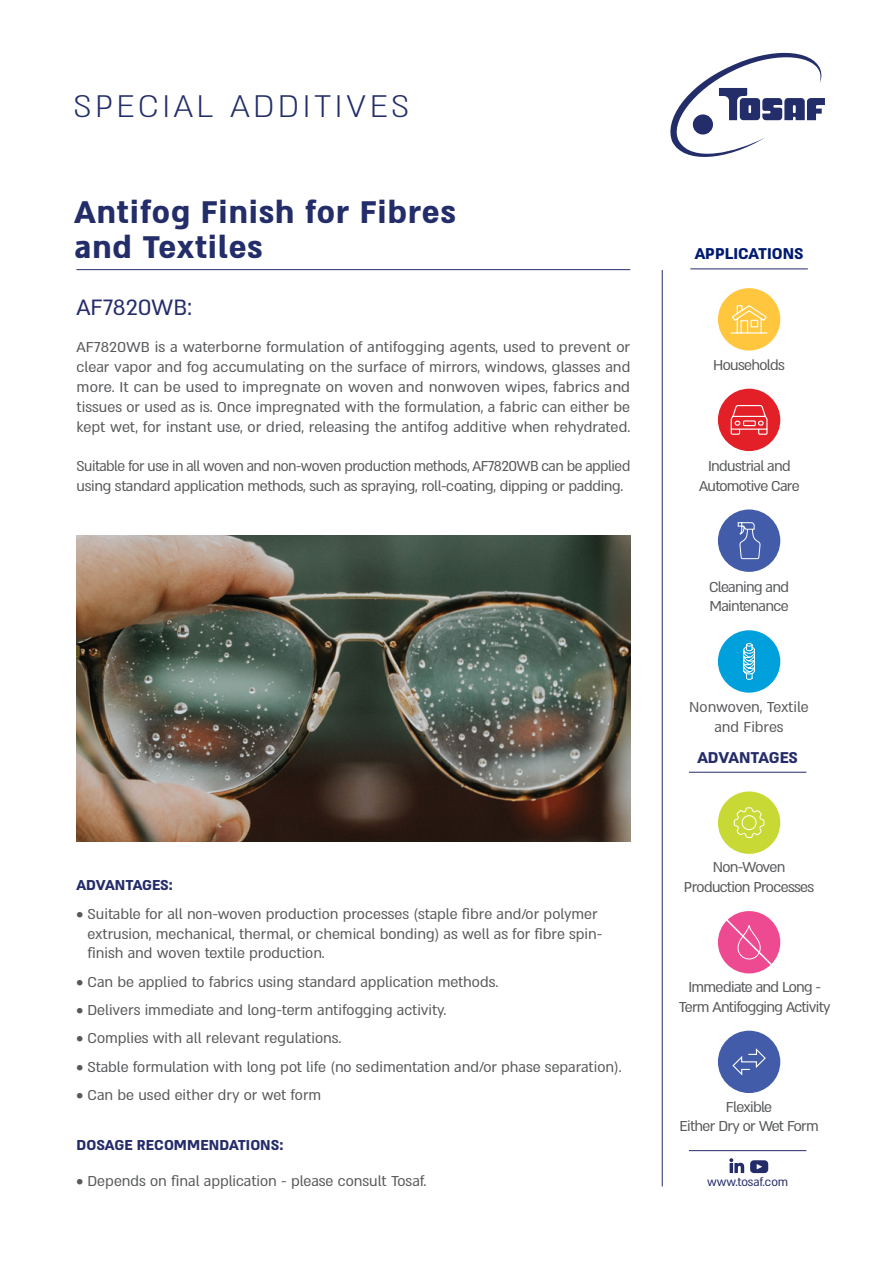
<style>
.page{position:relative;width:893px;height:1263px;background:#fff}
.page>*{position:absolute;margin:0;border:0;box-sizing:border-box;transform-origin:0 0}
.t1{font:700 36px/34.2px "Almoni Neue DL4.0 AAA";letter-spacing:.02em;color:#222d69}
.t2{font:300 36px "Almoni Neue DL4.0 AAA";letter-spacing:.1em;color:#222d69}
.t3{font:25.5px "Almoni Neue DL4.0 AAA";color:#252c6a}
.t4{font:700 18px "Almoni Neue DL4.0 AAA";color:#001a71}
.t5{font:700 18px "Almoni Neue DL4.0 AAA";letter-spacing:-.015em;color:#252c6a}
.t6{font:16.5px/19.8px "Almoni Neue DL4.0 AAA";letter-spacing:-.005em;color:#58595b;text-align:justify}
.t7{font:16.5px/19.8px "Almoni Neue DL4.0 AAA";letter-spacing:-.04em;color:#58595b;text-align:center}
.t8{font:16.5px/19.8px "Almoni Neue DL4.0 AAA";letter-spacing:-.025em;color:#58595b}
.t9{font:700 16.5px "Almoni Neue DL4.0 AAA";color:#252c6a}
.t10{font:13.5px "Almoni Neue DL4.0 AAA";color:#252c6a}
</style>
<div class="page">
<hr style="left:662px;top:270px;width:1px;height:916px;background:#222d69">
<hr style="left:76px;top:269px;width:554px;height:1px;background:#222d69">
<svg style="left:670px;top:52px;width:155px;height:105px"></svg>
<img style="left:77px;top:535px;width:553px;height:307px">
<hr style="left:689px;top:772px;width:117px;height:1px;background:#252c6a">
<hr style="left:690px;top:268px;width:118px;height:1px;background:#252c6a">
<hr style="left:689px;top:1150px;width:117px;height:1px;background:#252c6a">
<svg style="left:729px;top:1158px;width:15px;height:15px"></svg>
<svg style="left:750px;top:1160px;width:18px;height:13px"></svg>
<div style="left:718px;top:288px;width:62px;height:63px;background:#ffc63e;border-radius:50%"></div>
<svg style="left:730px;top:305px;width:38px;height:29px"></svg>
<div style="left:718px;top:389px;width:62px;height:62px;background:#e31f27;border-radius:50%"></div>
<svg style="left:730px;top:405px;width:38px;height:30px"></svg>
<div style="left:718px;top:509px;width:62px;height:63px;background:#425caa;border-radius:50%"></div>
<svg style="left:737px;top:522px;width:24px;height:38px"></svg>
<div style="left:718px;top:630px;width:62px;height:63px;background:#00a0dc;border-radius:50%"></div>
<svg style="left:743px;top:643px;width:12px;height:37px"></svg>
<div style="left:718px;top:791px;width:62px;height:63px;background:#c8d835;border-radius:50%"></div>
<svg style="left:733px;top:807px;width:32px;height:31px"></svg>
<div style="left:718px;top:911px;width:62px;height:62px;background:#ee4a91;border-radius:50%"></div>
<svg style="left:724px;top:917px;width:50px;height:50px"></svg>
<div style="left:718px;top:1031px;width:62px;height:62px;background:#425caa;border-radius:50%"></div>
<svg style="left:732px;top:1048px;width:34px;height:28px"></svg>
<h1 class="t2" style="left:74px;top:78px;width:142px">SPECIAL</h1>
<h1 class="t2" style="left:230px;top:78px;width:180px">ADDITIVES</h1>
<h1 class="t1" style="left:74px;top:195px;width:383px">Antifog Finish for Fibres and Textiles</h1>
<h2 class="t3" style="left:77px;top:287px;width:117px">AF7820WB:</h2>
<p class="t6" style="left:77px;top:337px;width:555px">AF7820WB is a waterborne formulation of antifogging agents, used to prevent or clear vapor and fog accumulating on the surface of mirrors, windows, glasses and more It. can be used to impregnate on woven and nonwoven wipes, fabrics and tissues or used as is. Once impregnated with the formulation a, fabric can either be kept wet, for instant use, or dried, releasing the antifog additive when rehydrated.</p>
<p class="t8" style="left:77px;top:456px;width:555px">Suitable for use in all woven and non-woven production methods, AF7820WB can be applied using standard application methods, such as spraying, roll-coating, dipping or padding.</p>
<p class="t9" style="left:77px;top:872px;width:98px">ADVANTAGES:</p>
<p class="t6" style="left:77px;top:904px;width:523px">• Suitable for all non-woven production processes (staple fibre and/or polymer</p>
<p class="t6" style="left:88px;top:943px;width:239px">finish and woven textile production.</p>
<p class="t6" style="left:88px;top:923px;width:516px">extrusion, mechanical, thermal, or chemical bonding) as well as for fibre spin-</p>
<p class="t6" style="left:77px;top:972px;width:423px">• Can be applied to fabrics using standard application methods.</p>
<p class="t6" style="left:77px;top:1000px;width:371px">• Delivers immediate and long-term antifogging activity.</p>
<p class="t6" style="left:77px;top:1028px;width:266px">• Complies with all relevant regulations.</p>
<p class="t6" style="left:77px;top:1056px;width:547px">• Stable formulation with long pot life (no sedimentation and/or phase separation .(</p>
<p class="t6" style="left:77px;top:1085px;width:246px">• Can be used either dry or wet form</p>
<p class="t9" style="left:77px;top:1131px;width:208px">DOSAGE RECOMMENDATIONS:</p>
<p class="t6" style="left:77px;top:1171px;width:351px">• Depends on final application - please consult Tosaf.</p>
<p class="t4" style="left:695px;top:240px;width:110px">APPLICATIONS</p>
<p class="t7" style="left:713px;top:355px;width:73px">Households</p>
<p class="t7" style="left:699px;top:456px;width:102px">Industrial and<br>Automotive Care</p>
<p class="t7" style="left:709px;top:576px;width:81px;text-align:left">Cleaning and<br>Maintenance</p>
<p class="t6" style="left:689px;top:697px;width:121px;text-align:center">Nonwoven, Textile and Fibres</p>
<p class="t5" style="left:697px;top:743px;width:102px">ADVANTAGES</p>
<p class="t7" style="left:684px;top:857px;width:132px">Non-Woven<br>Production Processes</p>
<p class="t7" style="left:679px;top:977px;width:153px">Immediate and Long -<br>Term Antifogging Activity</p>
<p class="t7" style="left:679px;top:1096px;width:141px">Flexible<br>Either Dry or Wet Form</p>
<p class="t10" style="left:707px;top:1172px;width:83px">www.tosaf.com</p>
</div>
